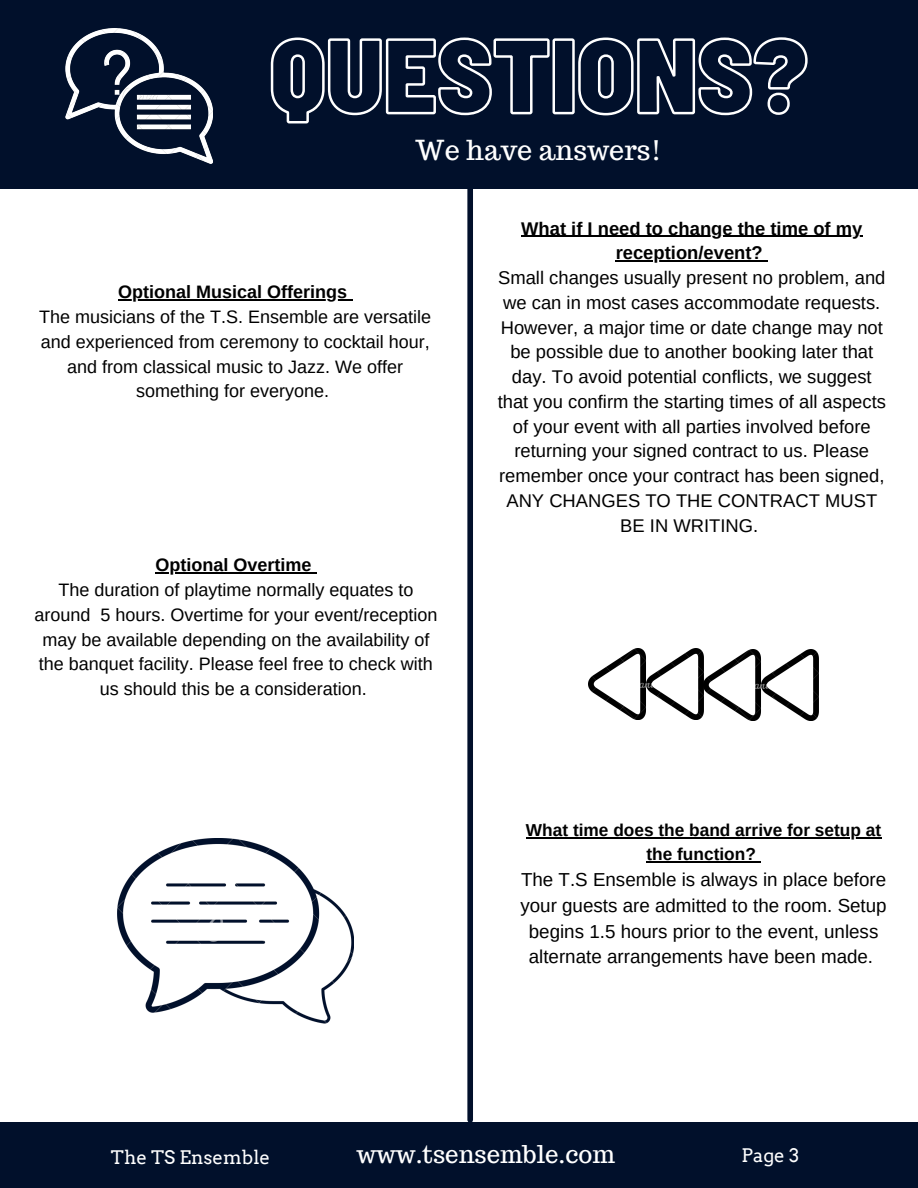
<style>
.page{position:relative;width:918px;height:1188px;background:#fff}
.page>*{position:absolute;margin:0;border:0;box-sizing:border-box;transform-origin:0 0}
.t1{font:27px "Trocchi";color:#fff}
.t2{font:24px "Trocchi";color:#fff}
.t3{font:18.75px/25.8px "Arimo";color:#000;text-align:center}
.t4{font:18.75px "Arvo";color:#fff}
.t5{font:18.45px/24.8px "Arimo";color:#000;text-align:center}
.t6{font:700 18.45px/24.8px "Arimo";color:#000;text-align:center}
.t7{font:18px/24.8px "Arimo";color:#000;text-align:center}
.t8{font:700 18px "Arimo";color:#000}
.t9{font:700 17.25px/23.7px "Arimo";color:#000;text-align:center}
</style>
<div class="page">
<div style="left:0;top:0;width:918px;height:188px;background:#01102b"></div>
<div style="left:0;top:1123px;width:918px;height:65px;background:#01102b"></div>
<img style="left:65px;top:29px;width:148px;height:135px">
<div style="left:467px;top:179px;width:6px;height:941px;background:#01102b"></div>
<img style="left:117px;top:839px;width:236px;height:185px">
<img style="left:589px;top:648px;width:115px;height:71px">
<img style="left:704px;top:650px;width:114px;height:71px">
<svg style="left:270px;top:37px;width:538px;height:87px"></svg>
<hr style="left:521px;top:236px;width:341px;height:1px;background:#000">
<hr style="left:616px;top:260px;width:147px;height:2px;background:#000">
<hr style="left:156px;top:573px;width:156px;height:1px;background:#000">
<hr style="left:118px;top:299px;width:229px;height:2px;background:#000">
<hr style="left:526px;top:837px;width:355px;height:2px;background:#000">
<hr style="left:647px;top:861px;width:109px;height:1px;background:#000">
<p class="t1" style="left:415px;top:133px;width:248px">We have answers!</p>
<p class="t8" style="left:118px;top:282px;width:230px">Optional Musical Offerings</p>
<p class="t7" style="left:39px;top:304px;width:393px">The musicians of the T.S. Ensemble are versatile and experienced from ceremony to cocktail hour, and from classical music to Jazz. We offer something for everyone.</p>
<p class="t8" style="left:156px;top:555px;width:157px">Optional Overtime</p>
<p class="t7" style="left:34px;top:578px;width:405px">The duration of playtime normally equates to around 5 hours. Overtime for your event/reception may be available depending on the availability of the banquet facility. Please feel free to check with us should this be a consideration.</p>
<p class="t6" style="left:521px;top:216px;width:343px">What if I need to change the time of my reception/event?</p>
<p class="t5" style="left:498px;top:265px;width:390px">Small changes usually present no problem, and we can in most cases accommodate requests.<br>However, a major time or date change may not be possible due to another booking later that day. To avoid potential conflicts, we suggest that you confirm the starting times of all aspects of your event with all parties involved before returning your signed contract to us. Please remember once your contract has been signed, ANY CHANGES TO THE CONTRACT MUST BE IN WRITING.</p>
<p class="t9" style="left:526px;top:818px;width:357px">What time does the band arrive for setup at the function?</p>
<p class="t3" style="left:520px;top:866px;width:368px">The T.S Ensemble is always in place before your guests are admitted to the room. Setup begins 1.5 hours prior to the event, unless alternate arrangements have been made.</p>
<p class="t2" style="left:356px;top:1139px;width:260px">www.tsensemble.com</p>
<p class="t4" style="left:111px;top:1146px;width:161px">The TS Ensemble</p>
<p class="t4" style="left:742px;top:1144px;width:59px">Page 3</p>
</div>
